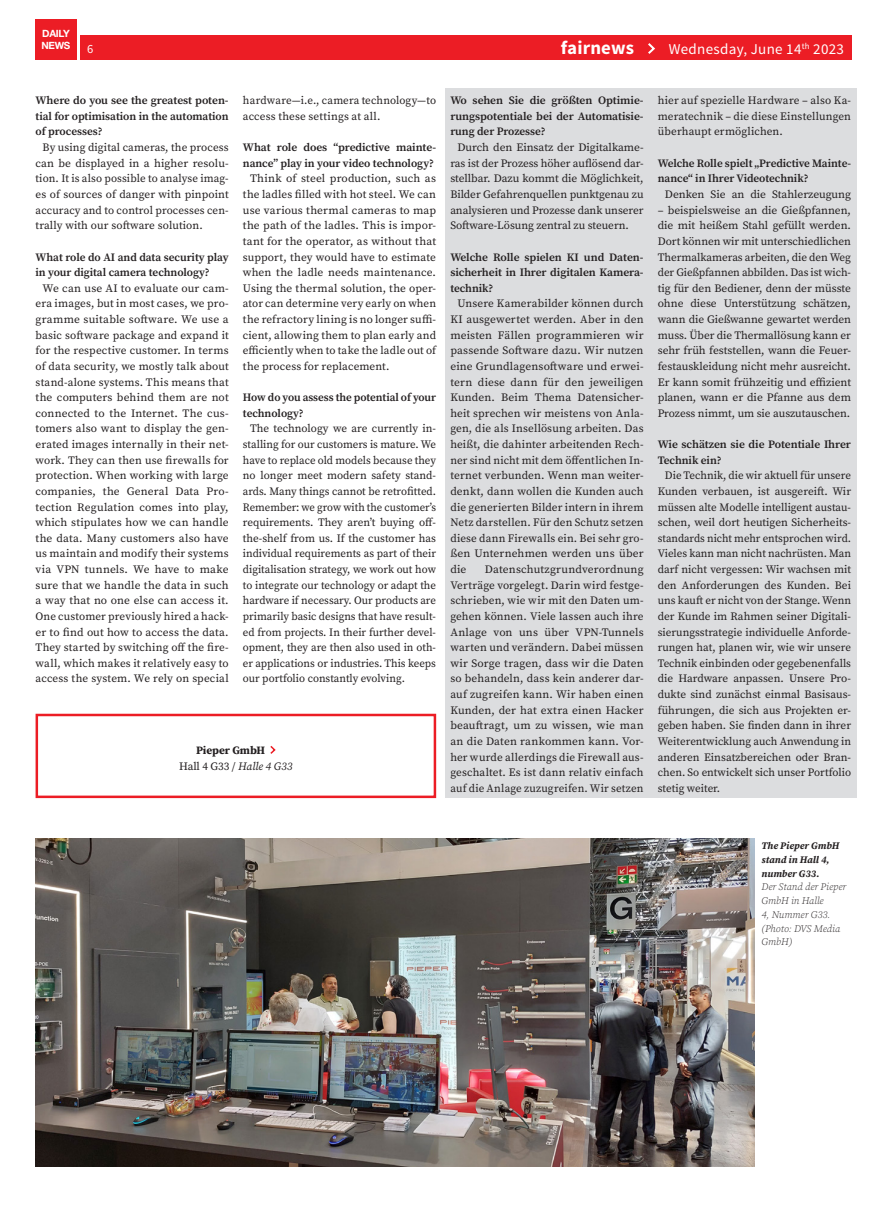
<style>
.page{position:relative;width:883px;height:1205px;background:#fff}
.page>*{position:absolute;margin:0;border:0;box-sizing:border-box;transform-origin:0 0}
.t1{font:700 18.75px "Source Sans Pro";letter-spacing:.01em;color:#fff}
.t2{font:15px "Source Sans Pro";letter-spacing:.02em;color:#fff}
.t3{font:12.5px "Source Sans Pro";color:#fff}
.t4{font:11.25px/15.6px "Source Serif Pro";color:#231f20;text-align:justify}
.t5{font:600 11.25px/15.6px "Source Serif Pro";letter-spacing:-.005em;color:#231f20}
.t6{font:700 11.25px/15.6px "Source Serif Pro";letter-spacing:-.005em;color:#231f20}
.t7{font:italic 300 10px/13.8px "Source Serif Pro";color:#231f20}
.t8{font:italic 700 10px/13.8px "Source Serif Pro";color:#231f20}
.t9{font:700 10px/12px "Helvetica Neue LT Std";letter-spacing:-.03em;color:#fff}
.s1{font-weight:400}
.s2{font-weight:400;font-style:italic}
</style>
<div class="page">
<div style="left:80px;top:35px;width:770px;height:25px;background:#ec1d25"></div>
<svg style="left:648px;top:43px;width:7px;height:11px"></svg>
<div style="left:35px;top:19px;width:42px;height:41px;background:#ec1d25"></div>
<div style="left:445px;top:89px;width:411px;height:709px;background:#dcdddf"></div>
<img style="left:35px;top:839px;width:719px;height:328px">
<svg style="left:270px;top:746px;width:6px;height:8px"></svg>
<div style="left:36px;top:714px;width:400px;height:84px;border:2px solid #ec1d25"></div>
<p class="t9" style="left:42px;top:28px;width:30px">DAILY<br>NEWS</p>
<p class="t3" style="left:87px;top:41px;width:8px">6</p>
<h1 class="t1" style="left:560px;top:36px;width:75px">fairnews</h1>
<h2 class="t2" style="left:668px;top:40px;width:177px">Wednesday, June 14<sup>th</sup> 2023</h2>
<p class="t5" style="left:36px;top:93px;width:195px;text-align:justify">Where do you see the greatest poten&shy;tial for optimisation in the automation of processes?</p>
<p class="t4" style="left:36px;top:140px;width:195px;text-indent:7px">By using digital cameras, the process can be displayed in a higher resolu&shy;tion. It is also possible to analyse imag&shy;es of sources of danger with pinpoint accuracy and to control processes cen&shy;trally with our software solution.</p>
<p class="t5" style="left:36px;top:249px;width:195px">What role do AI and data security play in your digital camera technology?</p>
<p class="t4" style="left:36px;top:280px;width:195px;text-indent:7px">We can use AI to evaluate our cam&shy;era images, but in most cases, we pro&shy;gramme suitable software. We use a basic software package and expand it for the respective customer. In terms of data security, we mostly talk about stand-alone systems. This means that the computers behind them are not connected to the Internet. The cus&shy;tomers also want to display the gen&shy;erated images internally in their net&shy;work. They can then use firewalls for protection. When working with large companies, the General Data Pro&shy;tection Regulation comes into play, which stipulates how we can handle the data. Many customers also have us maintain and modify their systems via VPN tunnels. We have to make sure that we handle the data in such a way that no one else can access it.<br>One customer previously hired a hack&shy;er to find out how to access the data.<br>They started by switching off the fire&shy;wall, which makes it relatively easy to access the system. We rely on special</p>
<p class="t4" style="left:243px;top:93px;width:194px">hardware—i.e., camera technology—to access these settings at all.</p>
<p class="t5" style="left:243px;top:139px;width:194px">What role does “predictive mainte&shy;nance” play in your video technology?</p>
<p class="t4" style="left:243px;top:171px;width:195px;text-indent:7px">Think of steel production, such as the ladles filled with hot steel. We can use various thermal cameras to map the path of the ladles. This is impor&shy;tant for the operator, as without that support, they would have to estimate when the ladle needs maintenance.<br>Using the thermal solution, the oper&shy;ator can determine very early on when the refractory lining is no longer suffi&shy;cient, allowing them to plan early and efficiently when to take the ladle out of the process for replacement.</p>
<p class="t5" style="left:243px;top:389px;width:195px">How do you assess the potential of your technology?</p>
<p class="t4" style="left:243px;top:421px;width:195px;text-indent:7px">The technology we are currently in&shy;stalling for our customers is mature. We have to replace old models because they no longer meet modern safety stand&shy;ards. Many things cannot be retrofitted.<br>Remember: we grow with the customer’s requirements. They aren’t buying off&shy;the-shelf from us. If the customer has individual requirements as part of their digitalisation strategy, we work out how to integrate our technology or adapt the hardware if necessary. Our products are primarily basic designs that have result&shy;ed from projects. In their further devel&shy;opment, they are then also used in oth&shy;er applications or industries. This keeps our portfolio constantly evolving.</p>
<p class="t6" style="left:179px;top:742px;width:115px;text-indent:17px">Pieper GmbH<br><span class="s1">Hall 4 G33 /</span> <span class="s2">Halle 4 G33</span></p>
<p class="t5" style="left:450px;top:93px;width:195px;text-align:justify">Wo sehen Sie die größten Optimie&shy;rungspotentiale bei der Automatisie&shy;rung der Prozesse?</p>
<p class="t4" style="left:450px;top:140px;width:195px;text-indent:7px">Durch den Einsatz der Digitalkame&shy;ras ist der Prozess höher auflösend dar&shy;stellbar. Dazu kommt die Möglichkeit, Bilder Gefahrenquellen punktgenau zu analysieren und Prozesse dank unserer Software-Lösung zentral zu steuern.</p>
<p class="t5" style="left:450px;top:249px;width:195px;text-align:justify">Welche Rolle spielen KI und Daten&shy;sicherheit in Ihrer digitalen Kamera&shy;technik?</p>
<p class="t4" style="left:450px;top:296px;width:195px;text-indent:7px">Unsere Kamerabilder können durch KI ausgewertet werden. Aber in den meisten Fällen programmieren wir passende Software dazu. Wir nutzen eine Grundlagensoftware und erwei&shy;tern diese dann für den jeweiligen Kunden. Beim Thema Datensicher&shy;heit sprechen wir meistens von Anla&shy;gen, die als Insellösung arbeiten. Das heißt, die dahinter arbeitenden Rech&shy;ner sind nicht mit dem öffentlichen In&shy;ternet verbunden. Wenn man weiter&shy;denkt, dann wollen die Kunden auch die generierten Bilder intern in ihrem Netz darstellen. Für den Schutz setzen diese dann Firewalls ein. Bei sehr gro&shy;ßen Unternehmen werden uns über die</p>
<p class="t4" style="left:450px;top:561px;width:195px;text-indent:35px">Datenschutzgrundverordnung Verträge vorgelegt. Darin wird festge&shy;schrieben, wie wir mit den Daten um&shy;gehen können. Viele lassen auch ihre Anlage von uns über VPN-Tunnels warten und verändern. Dabei müssen wir Sorge tragen, dass wir die Daten so behandeln, dass kein anderer dar&shy;auf zugreifen kann. Wir haben einen Kunden, der hat extra einen Hacker beauftragt, um zu wissen, wie man an die Daten rankommen kann. Vor&shy;her wurde allerdings die Firewall aus&shy;geschaltet. Es ist dann relativ einfach auf die Anlage zuzugreifen. Wir setzen</p>
<p class="t4" style="left:657px;top:93px;width:195px">hier auf spezielle Hardware – also Ka&shy;meratechnik – die diese Einstellungen überhaupt ermöglichen.</p>
<p class="t5" style="left:657px;top:155px;width:195px">Welche Rolle spielt „Predictive Mainte&shy;nance“ in Ihrer Videotechnik?</p>
<p class="t4" style="left:664px;top:186px;width:188px">Denken Sie an die Stahlerzeugung</p>
<p class="t4" style="left:657px;top:202px;width:195px">– beispielsweise an die Gießpfannen, die mit heißem Stahl gefüllt werden.<br>Dort können wir mit unterschiedlichen Thermalkameras arbeiten, die den Weg der Gießpfannen abbilden. Das ist wich&shy;tig für den Bediener, denn der müsste ohne diese Unterstützung schätzen, wann die Gießwanne gewartet werden muss. Über die Thermallösung kann er sehr früh feststellen, wann die Feuer&shy;festauskleidung nicht mehr ausreicht.<br>Er kann somit frühzeitig und effizient planen, wann er die Pfanne aus dem Prozess nimmt, um sie auszutauschen.</p>
<p class="t5" style="left:657px;top:436px;width:195px">Wie schätzen sie die Potentiale Ihrer<br>Technik ein?</p>
<p class="t4" style="left:657px;top:468px;width:195px;text-indent:7px">Die Technik, die wir aktuell für unsere Kunden verbauen, ist ausgereift. Wir müssen alte Modelle intelligent austau&shy;schen, weil dort heutigen Sicherheits&shy;standards nicht mehr entsprochen wird.<br>Vieles kann man nicht nachrüsten. Man darf nicht vergessen: Wir wachsen mit den Anforderungen des Kunden. Bei uns kauft er nicht von der Stange. Wenn der Kunde im Rahmen seiner Digitali&shy;sierungsstrategie individuelle Anforde&shy;rungen hat, planen wir, wie wir unsere Technik einbinden oder gegebenenfalls die Hardware anpassen. Unsere Pro&shy;dukte sind zunächst einmal Basisaus&shy;führungen, die sich aus Projekten er&shy;geben haben. Sie finden dann in ihrer Weiterentwicklung auch Anwendung in anderen Einsatzbereichen oder Bran&shy;chen. So entwickelt sich unser Portfolio stetig weiter.</p>
<p class="t8" style="left:761px;top:839px;width:79px">The Pieper GmbH stand in Hall 4, number G33.</p>
<p class="t7" style="left:761px;top:880px;width:86px">Der Stand der Pieper<br>GmbH in Halle<br>4, Nummer G33. (Photo: DVS Media<br>GmbH)</p>
</div>
